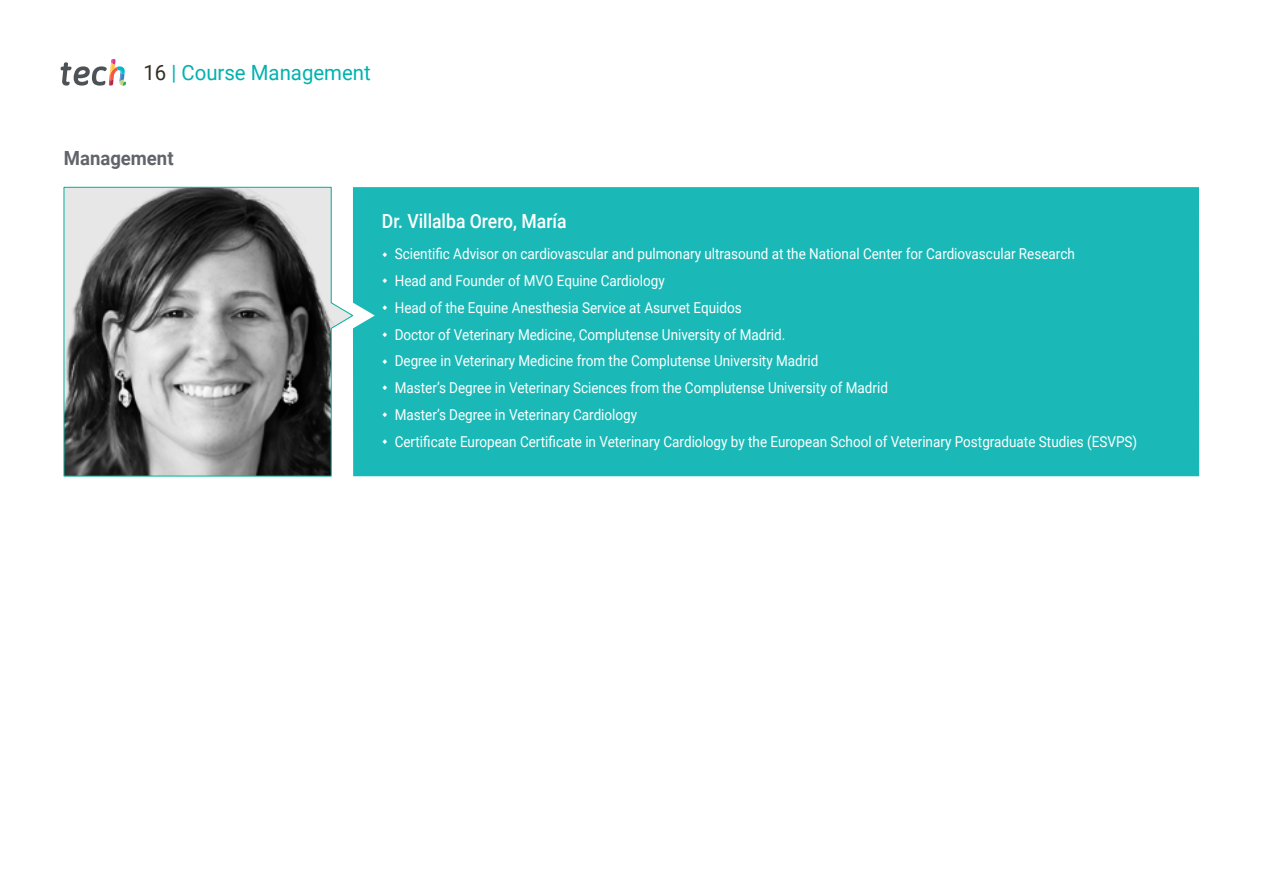
<style>
.page{position:relative;width:1263px;height:893px;background:#fff}
.page>*{position:absolute;margin:0;border:0;box-sizing:border-box;transform-origin:0 0}
.t1{font:21px "Roboto";color:#00b2af}
.t2{font:500 19.5px "Roboto";color:#fff;scale:.9 1}
.t3{font:700 19.5px "Roboto";color:#61646a;scale:.95 1}
.t4{font:15px/26.7px "Roboto";color:#fff;scale:.9 1}
.s1{color:#312e20}
</style>
<div class="page">
<div style="left:353px;top:187px;width:846px;height:289px;background:#1ab9b7"></div>
<svg style="left:64px;top:187px;width:289px;height:289px;background:#828383"></svg>
<svg style="left:61px;top:59px;width:65px;height:27px"></svg>
<svg style="left:383px;top:252px;width:4px;height:5px"></svg>
<svg style="left:383px;top:279px;width:4px;height:5px"></svg>
<svg style="left:383px;top:305px;width:4px;height:5px"></svg>
<svg style="left:383px;top:332px;width:4px;height:5px"></svg>
<svg style="left:383px;top:359px;width:4px;height:5px"></svg>
<svg style="left:383px;top:386px;width:4px;height:5px"></svg>
<svg style="left:383px;top:412px;width:4px;height:5px"></svg>
<svg style="left:383px;top:439px;width:4px;height:5px"></svg>
<h1 class="t1" style="left:144px;top:57px;width:229px"><span class="s1">16</span> | Course Management</h1>
<h2 class="t3" style="left:64px;top:144px;width:117px">Management</h2>
<h2 class="t2" style="left:382px;top:207px;width:207px">Dr. Villalba Orero, María</h2>
<p class="t4" style="left:395px;top:240px;width:826px">Scientific Advisor on cardiovascular and pulmonary ultrasound at the National Center for Cardiovascular Research<br>Head and Founder of MVO Equine Cardiology<br>Head of the Equine Anesthesia Service at Asurvet Equidos<br>Doctor of Veterinary Medicine, Complutense University of Madrid.<br>Degree in Veterinary Medicine from the Complutense University Madrid<br>Master’s Degree in Veterinary Sciences from the Complutense University of Madrid<br>Master’s Degree in Veterinary Cardiology<br>Certificate European Certificate in Veterinary Cardiology by the European School of Veterinary Postgraduate Studies (ESVPS)</p>
</div>
